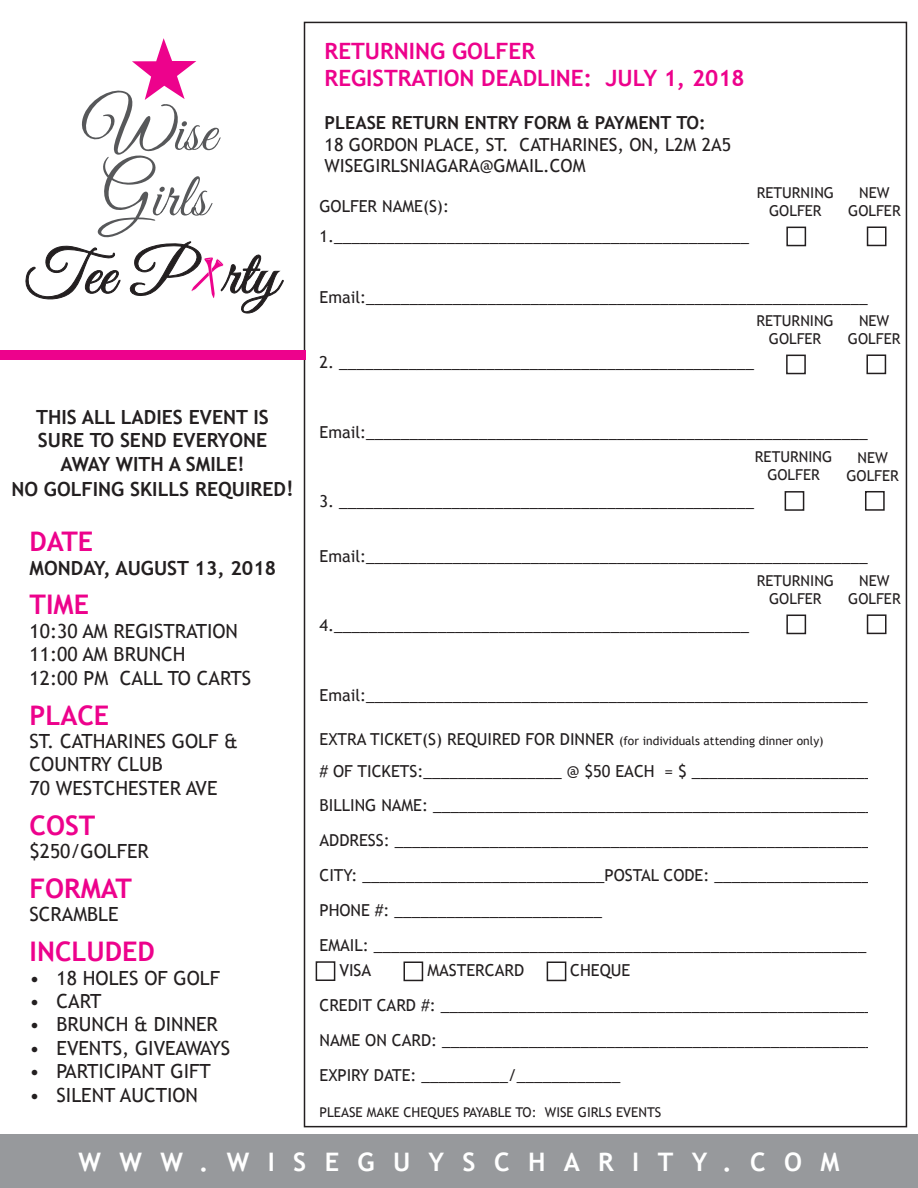
<style>
.page{position:relative;width:918px;height:1188px;background:#fff}
.page>*{position:absolute;margin:0;border:0;box-sizing:border-box;transform-origin:0 0}
.t1{font:700 27px "Trebuchet MS";color:#ed028c}
.t2{font:700 25.5px "Trebuchet MS";letter-spacing:.72em;color:#fff}
.t3{font:700 22.5px "Trebuchet MS";color:#ed028c}
.t4{font:19.5px "Trebuchet MS";color:#231f20}
.t5{font:700 19.5px "Trebuchet MS";color:#231f20}
.t6{font:18px "Trebuchet MS";color:#231f20}
.t7{font:700 18px "Trebuchet MS";color:#231f20}
.t8{font:16.5px "Trebuchet MS";color:#231f20}
.t9{font:15px "Trebuchet MS";color:#231f20}
.t10{font:13.5px "Trebuchet MS";color:#231f20}
.t11{font:12px "Trebuchet MS";color:#231f20}
.s1{font-size:21px}
.s2{font-size:16.5px}
</style>
<div class="page">
<div style="left:0;top:1134px;width:918px;height:54px;background:#97999c"></div>
<div style="left:547px;top:962px;width:19px;height:19px;border:2px solid #231f20"></div>
<div style="left:316px;top:961px;width:19px;height:20px;border:2px solid #231f20"></div>
<div style="left:404px;top:962px;width:19px;height:19px;border:2px solid #231f20"></div>
<div style="left:0;top:350px;width:305px;height:10px;background:#ed028c"></div>
<svg style="left:26px;top:38px;width:258px;height:276px"></svg>
<div style="left:867px;top:226px;width:19px;height:20px;border:2px solid #231f20"></div>
<div style="left:786px;top:227px;width:20px;height:19px;border:2px solid #231f20"></div>
<div style="left:866px;top:354px;width:20px;height:20px;border:2px solid #231f20"></div>
<div style="left:786px;top:355px;width:20px;height:19px;border:2px solid #231f20"></div>
<div style="left:865px;top:491px;width:20px;height:20px;border:2px solid #231f20"></div>
<div style="left:785px;top:491px;width:19px;height:20px;border:2px solid #231f20"></div>
<div style="left:867px;top:614px;width:19px;height:20px;border:2px solid #231f20"></div>
<div style="left:786px;top:615px;width:20px;height:19px;border:2px solid #231f20"></div>
<p class="t3" style="left:325px;top:37px;width:212px">RETURNING GOLFER</p>
<p class="t3" style="left:325px;top:64px;width:422px">REGISTRATION DEADLINE: JULY 1, 2018</p>
<p class="t7" style="left:325px;top:111px;width:382px">PLEASE RETURN ENTRY FORM &amp; PAYMENT TO:</p>
<p class="t6" style="left:325px;top:134px;width:408px">18 GORDON PLACE, ST. CATHARINES, ON, L2M 2A5</p>
<p class="t6" style="left:325px;top:155px;width:262px">WISEGIRLSNIAGARA@GMAIL.COM</p>
<p class="t8" style="left:320px;top:196px;width:131px">GOLFER NAME(S):</p>
<p class="t8" style="left:320px;top:227px;width:431px">1.________________________________________________</p>
<p class="t9" style="left:757px;top:184px;width:79px">RETURNING</p>
<p class="t9" style="left:769px;top:202px;width:54px">GOLFER</p>
<p class="t9" style="left:859px;top:184px;width:32px">NEW</p>
<p class="t9" style="left:848px;top:202px;width:54px">GOLFER</p>
<p class="t8" style="left:320px;top:287px;width:550px">Email:__________________________________________________________</p>
<p class="t5" style="left:36px;top:405px;width:234px">THIS ALL LADIES EVENT IS</p>
<p class="t5" style="left:38px;top:428px;width:231px">SURE TO SEND EVERYONE</p>
<p class="t5" style="left:60px;top:451px;width:186px">AWAY WITH A SMILE!</p>
<p class="t5" style="left:11px;top:477px;width:284px">NO GOLFING SKILLS REQUIRED<span class="s1">!</span></p>
<p class="t1" style="left:30px;top:525px;width:65px">DATE</p>
<p class="t5" style="left:30px;top:555px;width:248px">MONDAY, AUGUST 13, 2018</p>
<p class="t1" style="left:30px;top:588px;width:61px">TIME</p>
<p class="t4" style="left:30px;top:619px;width:210px">10:30 AM REGISTRATION</p>
<p class="t4" style="left:30px;top:643px;width:157px">11:00 AM BRUNCH</p>
<p class="t4" style="left:30px;top:666px;width:223px">12:00 PM CALL TO CARTS</p>
<p class="t1" style="left:30px;top:698px;width:81px">PLACE</p>
<p class="t4" style="left:30px;top:730px;width:210px">ST. CATHARINES GOLF &amp;</p>
<p class="t4" style="left:30px;top:753px;width:135px">COUNTRY CLUB</p>
<p class="t4" style="left:30px;top:776px;width:189px">70 WESTCHESTER AVE</p>
<p class="t1" style="left:30px;top:808px;width:67px">COST</p>
<p class="t4" style="left:30px;top:840px;width:121px">$250/GOLFER</p>
<p class="t1" style="left:30px;top:871px;width:104px">FORMAT</p>
<p class="t4" style="left:30px;top:903px;width:91px">SCRAMBLE</p>
<p class="t1" style="left:30px;top:935px;width:127px">INCLUDED</p>
<p class="t4" style="left:30px;top:966px;width:192px">• 18 HOLES OF GOLF</p>
<p class="t4" style="left:30px;top:990px;width:74px">• CART</p>
<p class="t4" style="left:30px;top:1013px;width:190px">• BRUNCH &amp; DINNER</p>
<p class="t4" style="left:30px;top:1036px;width:202px">• EVENTS, GIVEAWAYS</p>
<p class="t4" style="left:30px;top:1060px;width:183px">• PARTICIPANT GIFT</p>
<p class="t4" style="left:30px;top:1083px;width:170px">• SILENT AUCTION</p>
<p class="t9" style="left:756px;top:312px;width:79px">RETURNING</p>
<p class="t9" style="left:769px;top:330px;width:54px">GOLFER</p>
<p class="t8" style="left:320px;top:352px;width:436px">2. ________________________________________________</p>
<p class="t9" style="left:859px;top:312px;width:32px">NEW</p>
<p class="t9" style="left:848px;top:330px;width:54px">GOLFER</p>
<p class="t8" style="left:320px;top:422px;width:550px">Email:__________________________________________________________</p>
<p class="t9" style="left:755px;top:448px;width:79px">RETURNING</p>
<p class="t9" style="left:767px;top:466px;width:54px">GOLFER</p>
<p class="t8" style="left:320px;top:492px;width:436px">3. ________________________________________________</p>
<p class="t9" style="left:858px;top:449px;width:32px">NEW</p>
<p class="t9" style="left:846px;top:467px;width:54px">GOLFER</p>
<p class="t8" style="left:320px;top:546px;width:550px">Email:__________________________________________________________</p>
<p class="t8" style="left:320px;top:616px;width:431px">4.________________________________________________</p>
<p class="t9" style="left:757px;top:571px;width:79px">RETURNING</p>
<p class="t9" style="left:769px;top:589px;width:54px">GOLFER</p>
<p class="t9" style="left:859px;top:572px;width:32px">NEW</p>
<p class="t9" style="left:848px;top:590px;width:54px">GOLFER</p>
<p class="t8" style="left:320px;top:685px;width:550px">Email:__________________________________________________________</p>
<p class="t11" style="left:320px;top:733px;width:506px"><span class="s2">EXTRA TICKET(S) REQUIRED FOR DINNER</span> (for individuals attending dinner only)</p>
<p class="t8" style="left:320px;top:761px;width:564px"># OF TICKETS:________________ @ $50 EACH = $ ______________________</p>
<p class="t8" style="left:320px;top:796px;width:556px">BILLING NAME: ___________________________________________________</p>
<p class="t8" style="left:320px;top:831px;width:552px">ADDRESS: _______________________________________________________</p>
<p class="t8" style="left:320px;top:865px;width:552px">CITY: ____________________________POSTAL CODE: __________________</p>
<p class="t8" style="left:320px;top:900px;width:284px">PHONE #: ________________________</p>
<p class="t8" style="left:320px;top:935px;width:549px">EMAIL: _________________________________________________________</p>
<p class="t8" style="left:339px;top:961px;width:33px">VISA</p>
<p class="t8" style="left:427px;top:961px;width:98px">MASTERCARD</p>
<p class="t8" style="left:570px;top:961px;width:62px">CHEQUE</p>
<p class="t8" style="left:320px;top:996px;width:555px">CREDIT CARD #: __________________________________________________</p>
<p class="t8" style="left:320px;top:1030px;width:557px">NAME ON CARD: __________________________________________________</p>
<p class="t8" style="left:320px;top:1065px;width:303px">EXPIRY DATE: __________/____________</p>
<p class="t10" style="left:320px;top:1104px;width:343px">PLEASE MAKE CHEQUES PAYABLE TO: WISE GIRLS EVENTS</p>
<p class="t2" style="left:79px;top:1146px;width:762px">WWW.WISEGUYSCHARITY.COM</p>
</div>
